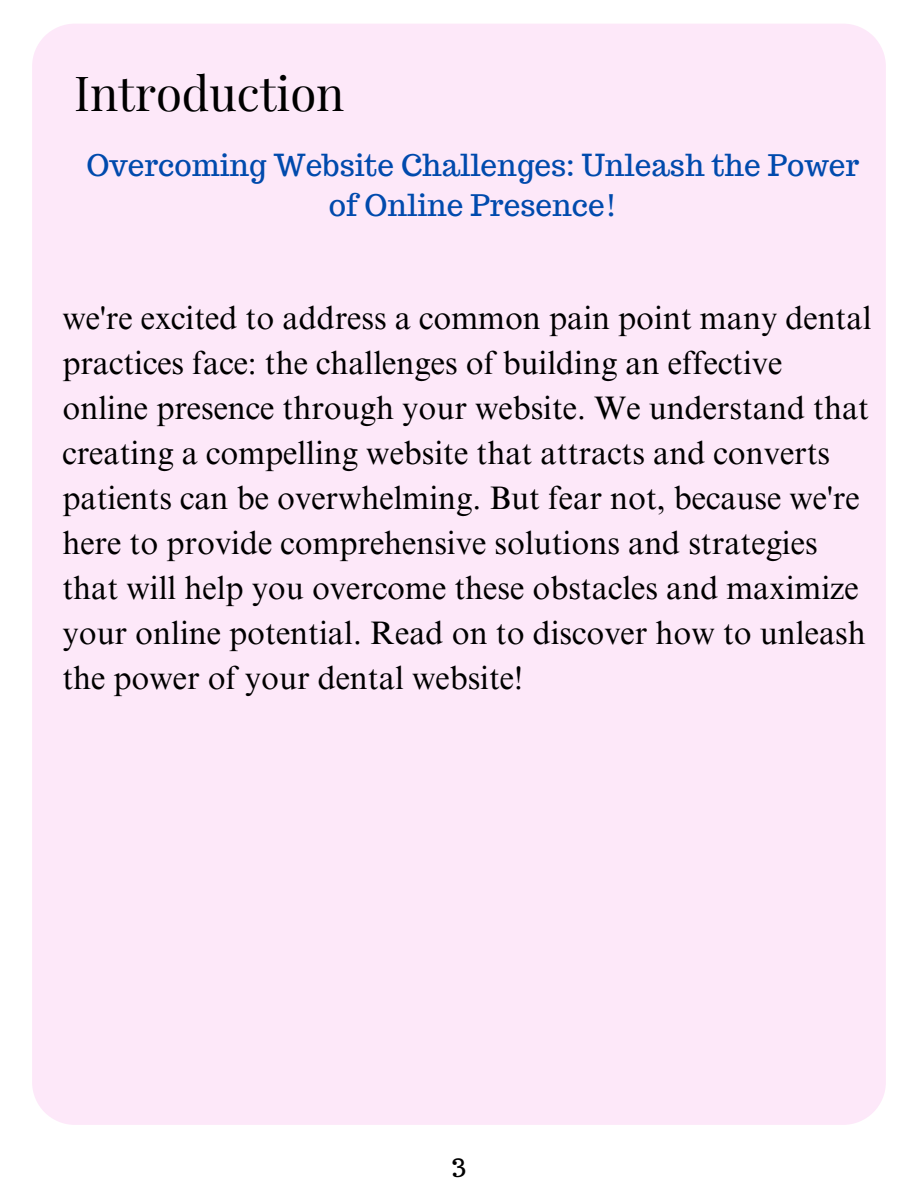
<style>
.page{position:relative;width:918px;height:1188px;background:#fff}
.page>*{position:absolute;margin:0;border:0;box-sizing:border-box;transform-origin:0 0}
.t1{font:47.25px "Playfair Display";color:#000}
.t2{font:32.55px/45px "Times NRMT Pro";color:#000}
.t3{font:29.7px/40.5px "Trocchi";color:#004aad;text-align:center}
.t4{font:27px "Trocchi";color:#000}
</style>
<div class="page">
<div style="left:32px;top:24px;width:854px;height:1101px;background:#fde8f9"></div>
<p class="t1" style="left:74px;top:60px;width:272px">Introduction</p>
<p class="t3" style="left:87px;top:145px;width:774px">Overcoming Website Challenges: Unleash the Power of Online Presence!</p>
<p class="t2" style="left:62px;top:300px;width:811px">we're excited to address a common pain point many dental practices face: the challenges of building an effective online presence through your website. We understand that creating a compelling website that attracts and converts patients can be overwhelming. But fear not, because we're here to provide comprehensive solutions and strategies that will help you overcome these obstacles and maximize your online potential. Read on to discover how to unleash the power of your dental website!</p>
<p class="t4" style="left:452px;top:1146px;width:16px">3</p>
</div>
